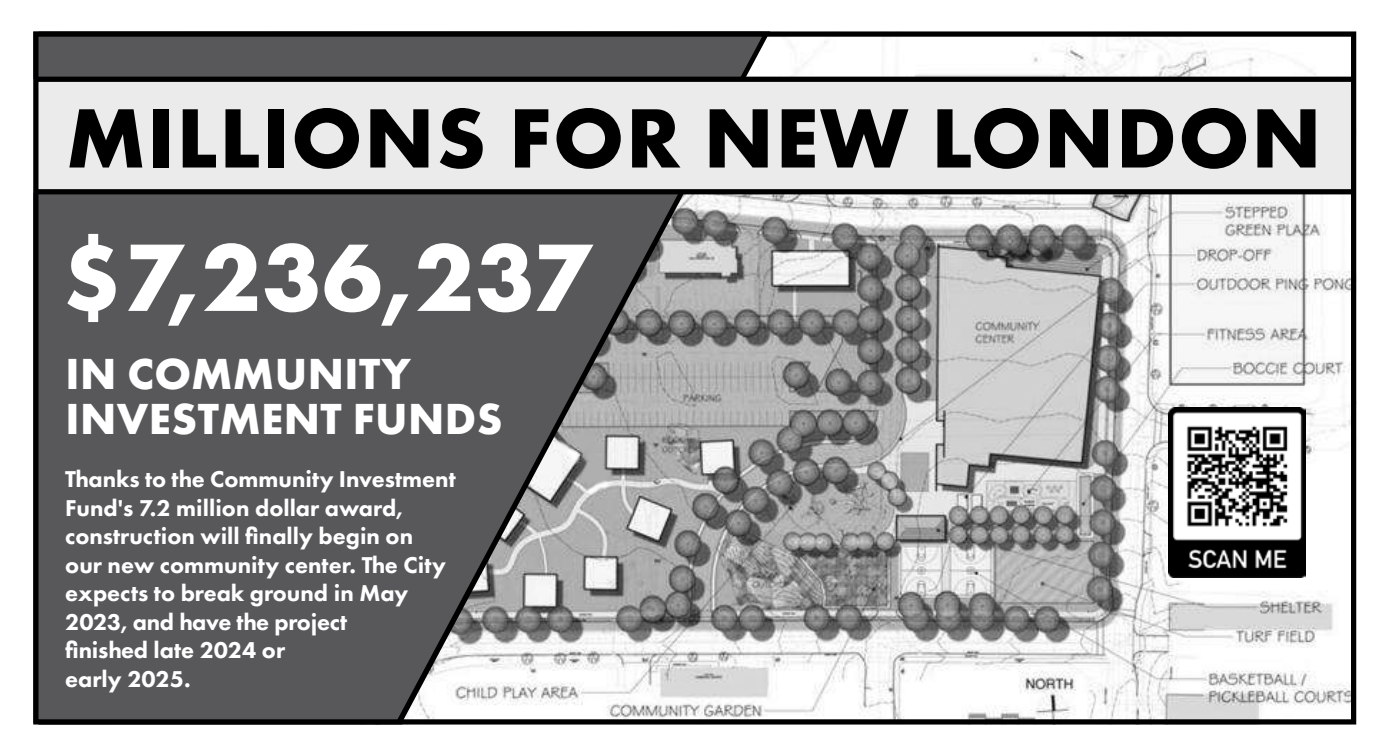
<style>
.page{position:relative;width:1386px;height:756px;background:#fff}
.page>*{position:absolute;margin:0;border:0;box-sizing:border-box;transform-origin:0 0}
.t1{font:700 99.4px "Futura PT";letter-spacing:.01em;color:#fff}
.t2{font:700 87.33px "Futura PT";letter-spacing:.02em;color:#000}
.t3{font:700 45.15px/45.1px "Futura PT";letter-spacing:.01em;color:#fff}
.t4{font:800 23.8px/28.5px "Futura PT";color:#fff}
</style>
<div class="page">
<img style="left:770px;top:37px;width:580px;height:682px">
<svg style="left:39px;top:37px;width:726px;height:682px;background:#707072"></svg>
<div style="left:33px;top:79px;width:1323px;height:114px;background:#ebebec"></div>
<div style="left:36px;top:77px;width:1318px;height:5px;background:#000"></div>
<div style="left:33px;top:31px;width:1323px;height:694px;border:5px solid #000"></div>
<img style="left:1169px;top:407px;width:137px;height:171px">
<div style="left:36px;top:189px;width:1318px;height:5px;background:#000"></div>
<h2 class="t2" style="left:66px;top:82px;width:1257px">MILLIONS FOR NEW LONDON</h2>
<h1 class="t1" style="left:62px;top:214px;width:530px">$7,236,237</h1>
<h3 class="t3" style="left:66px;top:350px;width:438px">IN COMMUNITY<br>INVESTMENT FUNDS</h3>
<p class="t4" style="left:65px;top:465px;width:392px">Thanks to the Community Investment<br>Fund's 7.2 million dollar award, construction will finally begin on our new community center. The City expects to break ground in May<br>2023, and have the project<br>finished late 2024 or<br>early 2025.</p>
</div>
